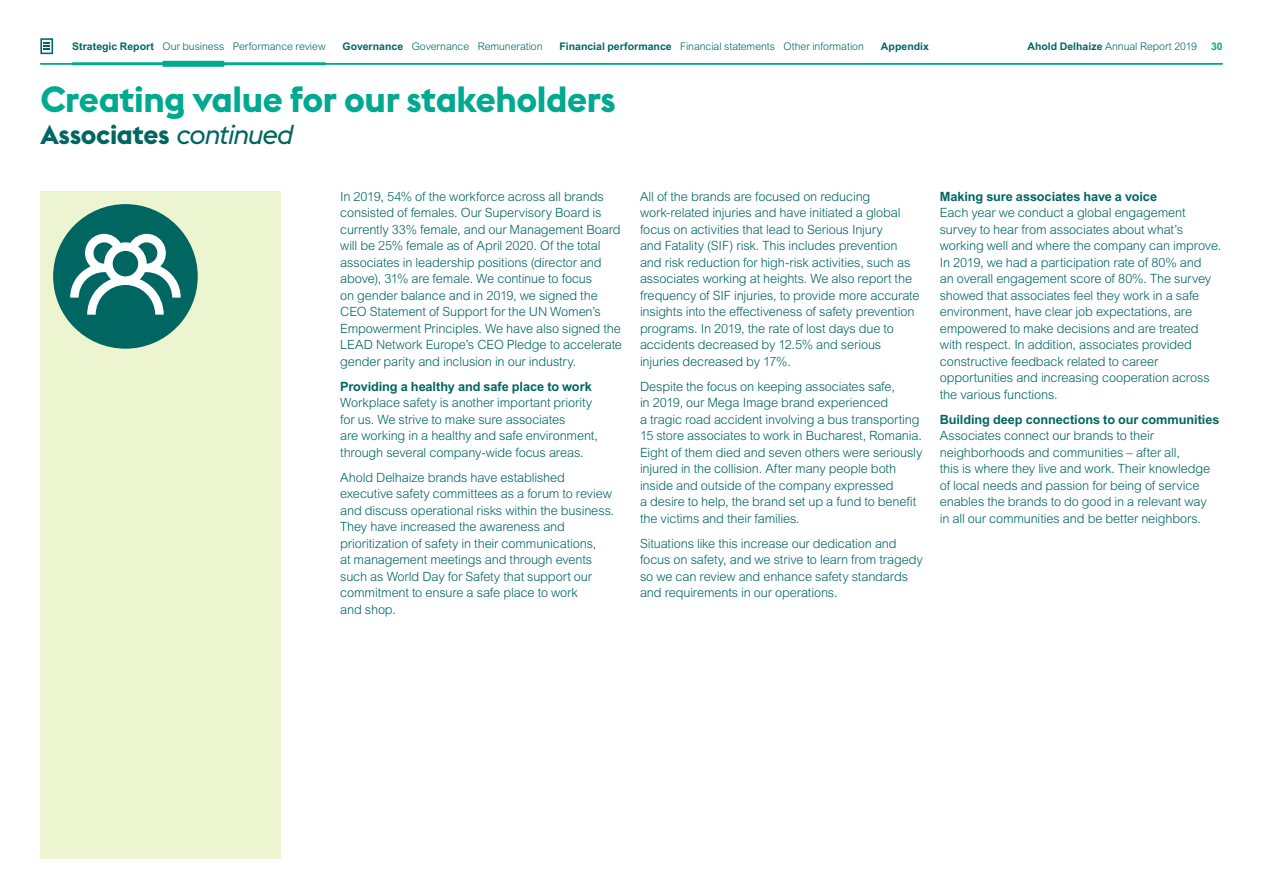
<style>
.page{position:relative;width:1263px;height:893px;background:#fff}
.page>*{position:absolute;margin:0;border:0;box-sizing:border-box;transform-origin:0 0}
.t1{font:700 36px "Euclid Flex";letter-spacing:-.01em;color:#00a98f}
.t2{font:700 27px "Euclid Flex";letter-spacing:-.01em;color:#006662}
.t3{font:300 12.75px/16.5px "Arial MT Pro";letter-spacing:-.01em;color:#006662}
.t4{font:700 12.75px "Arial MT Pro";letter-spacing:-.005em;color:#006662}
.t5{font:300 10.5px "Arial MT Pro";letter-spacing:-.005em;color:#006662}
.t6{font:700 10.5px "Arial MT Pro";color:#006662}
.t7{font:700 10.5px "Arial MT Pro";color:#00a98f}
.s1{font-weight:700}
.s2{font-weight:400;font-style:italic}
</style>
<div class="page">
<div style="left:40px;top:191px;width:241px;height:668px;background:#edf4d0"></div>
<div style="left:53px;top:204px;width:145px;height:145px;background:#006662;border-radius:50%"></div>
<svg style="left:70px;top:234px;width:111px;height:81px"></svg>
<svg style="left:40px;top:38px;width:13px;height:16px"></svg>
<hr style="left:40px;top:63px;width:1182px;height:2px;background:#00a98f">
<hr style="left:72px;top:62px;width:254px;height:3px;background:#00a98f">
<div style="left:163px;top:61px;width:61px;height:6px;background:#00a98f"></div>
<p class="t5" style="left:72px;top:40px;width:255px"><span class="s1">Strategic Report</span> Our business Performance review</p>
<p class="t5" style="left:343px;top:40px;width:201px"><span class="s1">Governance</span> Governance Remuneration</p>
<p class="t5" style="left:560px;top:40px;width:306px"><span class="s1">Financial performance</span> Financial statements Other information</p>
<p class="t6" style="left:881px;top:40px;width:50px">Appendix</p>
<p class="t5" style="left:1027px;top:40px;width:171px"><span class="s1">Ahold Delhaize</span> Annual Report 2019</p>
<p class="t7" style="left:1211px;top:40px;width:13px">30</p>
<h1 class="t1" style="left:40px;top:78px;width:577px">Creating value for our stakeholders</h1>
<h2 class="t2" style="left:40px;top:119px;width:253px">Associates <span class="s2">continued</span></h2>
<p class="t3" style="left:340px;top:188px;width:283px">In 2019, 54% of the workforce across all brands consisted of females. Our Supervisory Board is currently 33% female, and our Management Board will be 25% female as of April 2020. Of the total associates in leadership positions (director and above), 31% are female. We continue to focus<br>on gender balance and in 2019, we signed the CEO Statement of Support for the UN Women’s Empowerment Principles. We have also signed the LEAD Network Europe’s CEO Pledge to accelerate gender parity and inclusion in our industry.</p>
<p class="t4" style="left:340px;top:379px;width:253px">Providing a healthy and safe place to work</p>
<p class="t3" style="left:340px;top:395px;width:259px">Workplace safety is another important priority for us. We strive to make sure associates<br>are working in a healthy and safe environment, through several company-wide focus areas.</p>
<p class="t3" style="left:340px;top:469px;width:276px">Ahold Delhaize brands have established executive safety committees as a forum to review and discuss operational risks within the business.<br>They have increased the awareness and prioritization of safety in their communications,<br>at management meetings and through events such as World Day for Safety that support our commitment to ensure a safe place to work<br>and shop.</p>
<p class="t3" style="left:640px;top:188px;width:281px">All of the brands are focused on reducing work-related injuries and have initiated a global focus on activities that lead to Serious Injury<br>and Fatality (SIF) risk. This includes prevention and risk reduction for high-risk activities, such as associates working at heights. We also report the frequency of SIF injuries, to provide more accurate insights into the effectiveness of safety prevention programs. In 2019, the rate of lost days due to accidents decreased by 12.5% and serious injuries decreased by 17%.</p>
<p class="t3" style="left:640px;top:378px;width:284px">Despite the focus on keeping associates safe,<br>in 2019, our Mega Image brand experienced<br>a tragic road accident involving a bus transporting 15 store associates to work in Bucharest, Romania.<br>Eight of them died and seven others were seriously injured in the collision. After many people both inside and outside of the company expressed<br>a desire to help, the brand set up a fund to benefit the victims and their families.</p>
<p class="t3" style="left:640px;top:535px;width:284px">Situations like this increase our dedication and focus on safety, and we strive to learn from tragedy so we can review and enhance safety standards and requirements in our operations.</p>
<p class="t4" style="left:940px;top:189px;width:219px">Making sure associates have a voice</p>
<p class="t3" style="left:940px;top:205px;width:283px">Each year we conduct a global engagement survey to hear from associates about what’s working well and where the company can improve.<br>In 2019, we had a participation rate of 80% and<br>an overall engagement score of 80%. The survey showed that associates feel they work in a safe environment, have clear job expectations, are empowered to make decisions and are treated with respect. In addition, associates provided constructive feedback related to career opportunities and increasing cooperation across the various functions.</p>
<p class="t4" style="left:940px;top:412px;width:281px">Building deep connections to our communities</p>
<p class="t3" style="left:940px;top:428px;width:272px">Associates connect our brands to their neighborhoods and communities – after all,<br>this is where they live and work. Their knowledge of local needs and passion for being of service enables the brands to do good in a relevant way in all our communities and be better neighbors.</p>
</div>
